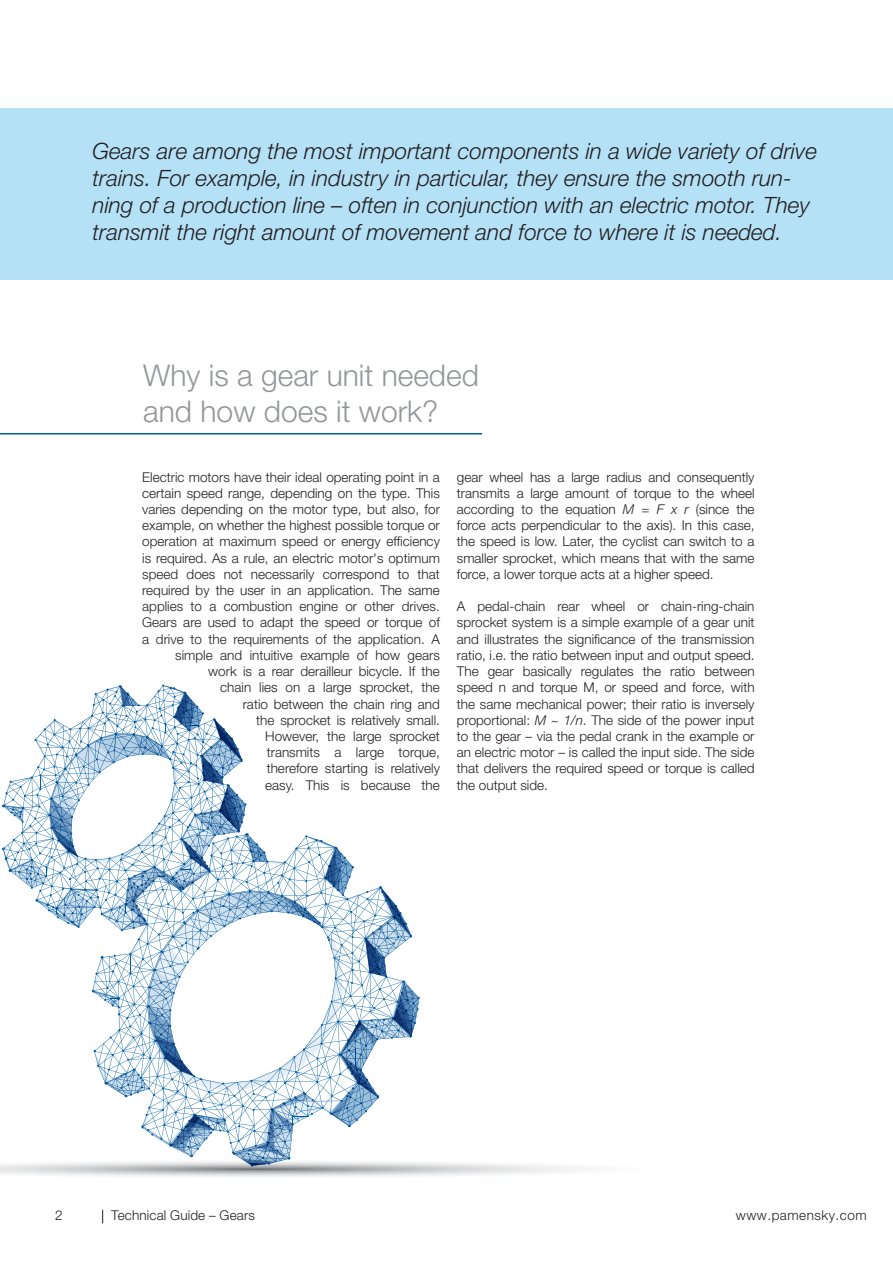
<style>
.page{position:relative;width:893px;height:1263px;background:#fff}
.page>*{position:absolute;margin:0;border:0;box-sizing:border-box;transform-origin:0 0}
.t1{font:300 30px/36px "Helvetica Neue LT Pro";color:#949699}
.t2{font:italic 300 22.5px/27px "Helvetica Neue LT Pro";color:#231f20}
.t3{font:300 13.5px/16.2px "Helvetica Neue LT Pro";color:#231f20;text-align:justify}
.t4{font:300 13.5px "Helvetica Neue LT Pro";letter-spacing:.04em;color:#231f20}
.s1{font-style:italic}
</style>
<div class="page">
<svg style="left:102px;top:1210px;width:1px;height:13px"></svg>
<hr style="left:892px;top:0;width:1px;height:804px;background:#f1f2f3">
<div style="left:0;top:108px;width:893px;height:172px;background:#b5e1f7"></div>
<svg style="left:0;top:684px;width:576px;height:493px"></svg>
<hr style="left:0;top:433px;width:482px;height:1px;background:#005ea4">
<p class="t2" style="left:93px;top:137px;width:726px">Gears are among the most important components in a wide variety of drive trains. For example, in industry in particular, they ensure the smooth run&shy;ning of a production line – often in conjunction with an electric motor. They transmit the right amount of movement and force to where it is needed.</p>
<h1 class="t1" style="left:143px;top:356px;width:337px">Why is a gear unit needed and how does it work?</h1>
<p class="t3" style="left:142px;top:468px;width:299px;text-align:right">Electric motors have their ideal operating point in a certain speed range, depending on the type. This varies depending on the motor type, but also, for example, on whether the highest possible torque or operation at maximum speed or energy efficiency is required. As a rule, an electric motor's optimum speed does not necessarily correspond to that required by the user in an application. The same applies to a combustion engine or other drives.<br>Gears are used to adapt the speed or torque of a drive to the requirements of the application. A simple and intuitive example of how gears<br>work is a rear derailleur bicycle. If the<br>chain lies on a large sprocket, the<br>ratio between the chain ring and<br>the sprocket is relatively small.<br>However, the large sprocket<br>transmits a large torque,<br>therefore starting is relatively<br>easy. This is because the</p>
<p class="t3" style="left:457px;top:468px;width:299px">gear wheel has a large radius and consequently transmits a large amount of torque to the wheel according to the equation <span class="s1">M = F x r</span> (since the force acts perpendicular to the axis). In this case, the speed is low. Later, the cyclist can switch to a smaller sprocket, which means that with the same force, a lower torque acts at a higher speed.</p>
<p class="t3" style="left:457px;top:598px;width:299px">A pedal-chain rear wheel or chain-ring-chain sprocket system is a simple example of a gear unit and illustrates the significance of the transmission ratio, i.e. the ratio between input and output speed.<br>The gear basically regulates the ratio between speed n and torque M, or speed and force, with the same mechanical power; their ratio is inversely proportional: <span class="s1">M ~ 1/n</span>. The side of the power input to the gear – via the pedal crank in the example or an electric motor – is called the input side. The side that delivers the required speed or torque is called the output side.</p>
<p class="t3" style="left:55px;top:1207px;width:9px">2</p>
<p class="t3" style="left:111px;top:1207px;width:145px">Technical Guide – Gears</p>
<p class="t4" style="left:736px;top:1207px;width:132px">www.pamensky.com</p>
</div>
